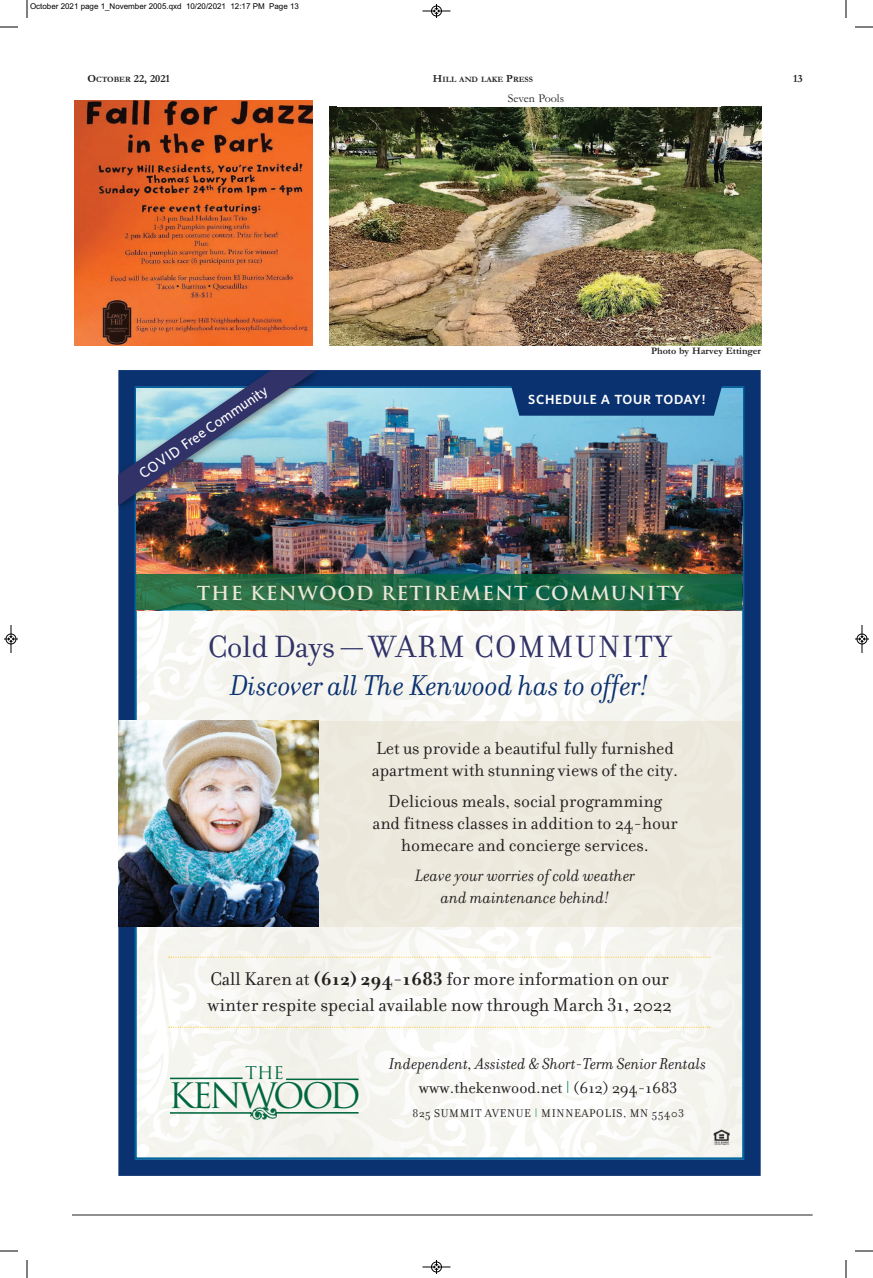
<style>
.page{position:relative;width:873px;height:1278px;background:#fff}
.page>*{position:absolute;margin:0;border:0;box-sizing:border-box;transform-origin:0 0}
.t1{font:34.2px "Trajan";letter-spacing:-.085em;color:#00673e}
.t2{font:33.2px "Filosofia";letter-spacing:.05em;color:#303268}
.t3{font:italic 30.9px "Filosofia";letter-spacing:-.005em;color:#0b3270}
.t4{font:19.9px/25.4px "Filosofia";color:#231f20}
.t5{font:18.8px/22.1px "Filosofia";color:#231f20}
.t6{font:700 18.8px "Trajan Pro";letter-spacing:.05em;color:#ece8db}
.t7{font:italic 17.7px/22.1px "Filosofia";color:#231f20;text-align:center}
.t8{font:17.1px "Trajan";color:#00673e}
.t9{font:italic 17px "Filosofia";color:#231f20}
.t10{font:17px "Filosofia";color:#231f20}
.t11{font:500 14.6px "Whitney";color:#fff}
.t12{font:600 13.3px "Whitney";letter-spacing:.05em;color:#fff}
.t13{font:12.2px "Filosofia";letter-spacing:.05em;color:#231f20}
.t14{font:12px "Garamond";color:#231f20}
.t15{font:700 11px "Garamond";color:#231f20}
.t16{font:700 10px "Garamond";color:#231f20}
.t17{font:700 8.2px "Garamond";color:#231f20}
.t18{font:8px "Arial";color:#000}
.s1{font-size:8.2px}
.s2{font-size:11px}
.s3{font-weight:700}
.s4{font-style:italic;color:#008a52}
.s5{color:#008a52}
</style>
<div class="page">
<hr style="left:72px;top:1214px;width:741px;height:2px;background:#231f20">
<div style="left:118px;top:370px;width:643px;height:806px;border:17px solid #0b3270"></div>
<img style="left:138px;top:610px;width:603px;height:547px">
<img style="left:714px;top:1130px;width:16px;height:16px">
<div style="left:169px;top:721px;width:573px;height:205px;background:#ece9dc"></div>
<svg style="left:169px;top:1027px;width:541px;height:1px"></svg>
<img style="left:118px;top:721px;width:201px;height:205px">
<img style="left:251px;top:1106px;width:25px;height:15px">
<hr style="left:170px;top:1077px;width:73px;height:2px;background:#00673e">
<hr style="left:286px;top:1079px;width:73px;height:1px;background:#00673e">
<hr style="left:170px;top:1112px;width:81px;height:2px;background:#00673e">
<hr style="left:276px;top:1112px;width:83px;height:2px;background:#00673e">
<img style="left:137px;top:389px;width:605px;height:185px">
<div style="left:137px;top:574px;width:605px;height:36px;background:#00673e;opacity:.8"></div>
<div style="left:511px;top:380px;width:212px;height:36px;background:#0b3270"></div>
<img style="left:118px;top:370px;width:214px;height:151px">
<img style="left:118px;top:370px;width:199px;height:135px">
<svg style="left:169px;top:957px;width:541px;height:1px"></svg>
<img style="left:329px;top:107px;width:432px;height:238px">
<img style="left:74px;top:100px;width:238px;height:245px">
<svg style="left:27px;top:0;width:1px;height:18px"></svg>
<svg style="left:0;top:27px;width:18px;height:1px"></svg>
<svg style="left:846px;top:0;width:1px;height:18px"></svg>
<svg style="left:855px;top:27px;width:18px;height:1px"></svg>
<svg style="left:27px;top:1260px;width:1px;height:18px"></svg>
<svg style="left:0;top:1251px;width:18px;height:1px"></svg>
<svg style="left:846px;top:1260px;width:1px;height:18px"></svg>
<svg style="left:855px;top:1251px;width:18px;height:1px"></svg>
<svg style="left:422px;top:4px;width:28px;height:14px"></svg>
<svg style="left:422px;top:1260px;width:28px;height:14px"></svg>
<svg style="left:4px;top:625px;width:14px;height:28px"></svg>
<svg style="left:855px;top:625px;width:14px;height:28px"></svg>
<p class="t18" style="left:30px;top:3px;width:271px">October 2021 page 1_November 2005.qxd 10/20/2021 12:17 PM Page 13</p>
<p class="t15" style="left:87px;top:75px;width:84px">O<span class="s1">CTOBER</span> 22, 2021</p>
<p class="t17" style="left:433px;top:77px;width:102px"><span class="s2">H</span>ILL AND LAKE <span class="s2">P</span>RESS</p>
<p class="t15" style="left:793px;top:75px;width:11px">13</p>
<p class="t14" style="left:508px;top:91px;width:58px">Seven Pools</p>
<p class="t11" style="left:135px;top:467px;width:154px;rotate:-34deg">COVID Free Community</p>
<p class="t16" style="left:651px;top:347px;width:112px">Photo by Harvey Ettinger</p>
<p class="t12" style="left:528px;top:395px;width:179px">SCHEDULE A TOUR TODAY!</p>
<p class="t6" style="left:197px;top:582px;width:488px">THE KENWOOD RETIREMENT COMMUNITY</p>
<h2 class="t2" style="left:208px;top:636px;width:465px">Cold Days — WARM COMMUNITY</h2>
<h3 class="t3" style="left:230px;top:666px;width:420px">Discover all The Kenwood has to offer!</h3>
<p class="t5" style="left:372px;top:740px;width:308px">Let us provide a beautiful fully furnished apartment with stunning views of the city.</p>
<p class="t5" style="left:373px;top:793px;width:307px;text-align:center">Delicious meals, social programming and fitness classes in addition to 24-hour homecare and concierge services.</p>
<p class="t7" style="left:415px;top:864px;width:221px">Leave your worries of cold weather and maintenance behind!</p>
<p class="t4" style="left:207px;top:969px;width:466px">Call Karen at <span class="s3">(612) 294-1683</span> for more information on our winter respite special available now through March 31, 2022</p>
<p class="t8" style="left:245px;top:1063px;width:40px">THE</p>
<h1 class="t1" style="left:168px;top:1077px;width:194px">KENWOOD</h1>
<p class="t9" style="left:389px;top:1053px;width:319px">Independent, Assisted &amp; Short-Term Senior Rentals</p>
<p class="t10" style="left:419px;top:1082px;width:260px">www.thekenwood.net <span class="s4">|</span> (612) 294-1683</p>
<p class="t13" style="left:412px;top:1109px;width:273px">825 SUMMIT AVENUE <span class="s5">|</span> MINNEAPOLIS, MN 55403</p>
</div>
